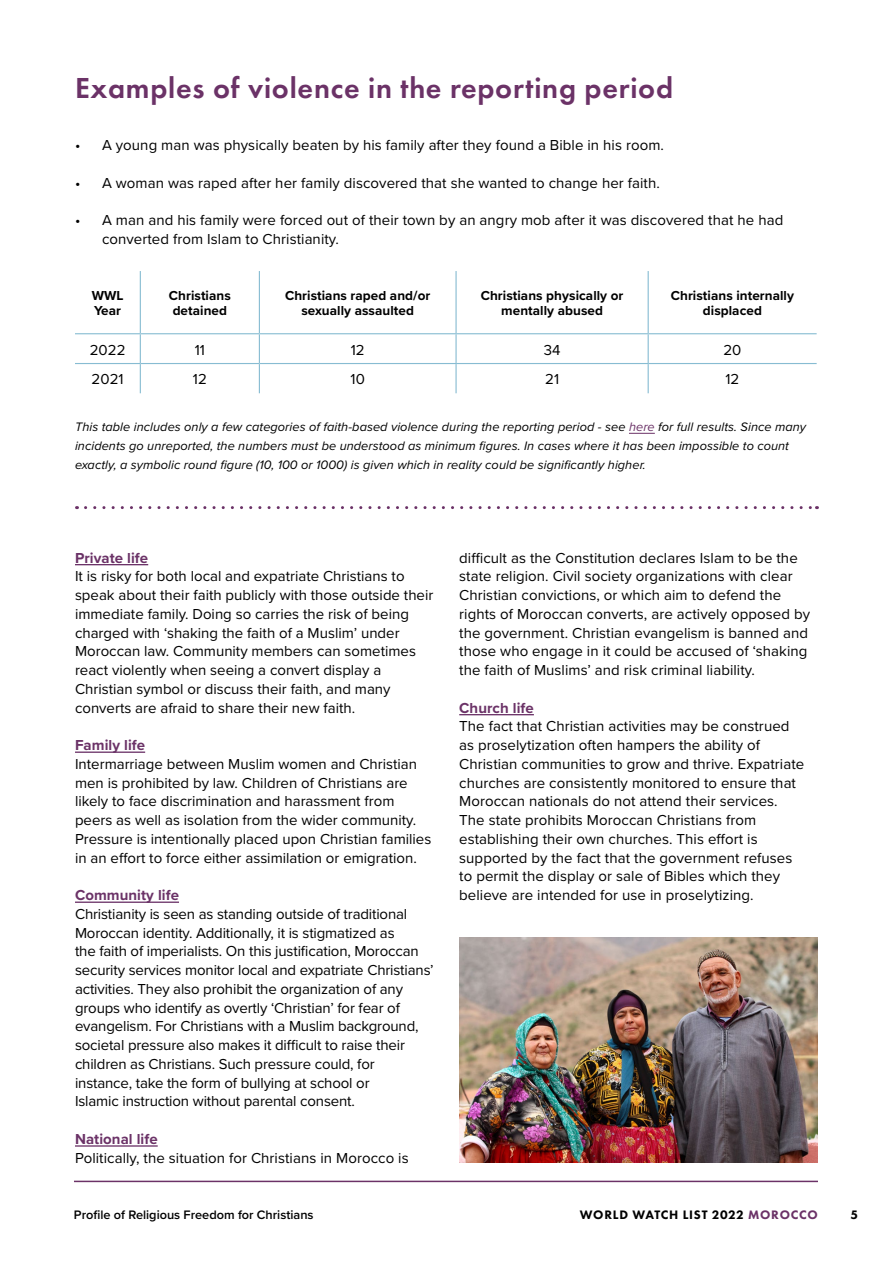
<style>
.page{position:relative;width:893px;height:1263px;background:#fff}
.page>*{position:absolute;margin:0;border:0;box-sizing:border-box;transform-origin:0 0}
.t1{font:600 30px "Futura PT";letter-spacing:.025em;color:#6b3267}
.t2{font:15px/18.8px "Proxima Nova";color:#000}
.t3{font:700 15px "Proxima Nova";letter-spacing:.005em;color:#6b3267}
.t4{font:700 13.5px/15px "Proxima Nova";letter-spacing:.005em;color:#000;text-align:center}
.t5{font:italic 12.75px/18.8px "Proxima Nova";letter-spacing:.005em;color:#000}
.t6{font:600 12.75px "Proxima Nova";color:#000}
.t7{font:800 12.75px "Futura PT";letter-spacing:.06em;color:#000}
.s1{color:#6b3267}
</style>
<div class="page">
<hr style="left:74px;top:1181px;width:744px;height:1px;background:#6b3267">
<svg style="left:629px;top:433px;width:26px;height:1px"></svg>
<hr style="left:75px;top:564px;width:73px;height:1px;background:#6b3267">
<hr style="left:75px;top:751px;width:70px;height:2px;background:#6b3267">
<hr style="left:75px;top:901px;width:104px;height:2px;background:#6b3267">
<hr style="left:75px;top:1145px;width:83px;height:2px;background:#6b3267">
<hr style="left:459px;top:714px;width:75px;height:1px;background:#6b3267">
<hr style="left:140px;top:271px;width:1px;height:62px;background:#87bcd2">
<hr style="left:259px;top:271px;width:1px;height:62px;background:#87bcd2">
<hr style="left:455px;top:271px;width:2px;height:62px;background:#87bcd2">
<hr style="left:648px;top:271px;width:1px;height:62px;background:#87bcd2">
<hr style="left:75px;top:333px;width:65px;height:1px;background:#87bcd2">
<hr style="left:140px;top:333px;width:119px;height:1px;background:#87bcd2">
<hr style="left:259px;top:333px;width:197px;height:1px;background:#87bcd2">
<hr style="left:456px;top:333px;width:192px;height:1px;background:#87bcd2">
<hr style="left:455px;top:334px;width:2px;height:29px;background:#87bcd2">
<hr style="left:648px;top:333px;width:169px;height:1px;background:#87bcd2">
<hr style="left:75px;top:363px;width:65px;height:1px;background:#87bcd2">
<hr style="left:140px;top:363px;width:119px;height:1px;background:#87bcd2">
<svg style="left:140px;top:334px;width:1px;height:59px"></svg>
<hr style="left:259px;top:363px;width:197px;height:1px;background:#87bcd2">
<svg style="left:259px;top:334px;width:1px;height:59px"></svg>
<hr style="left:456px;top:363px;width:192px;height:1px;background:#87bcd2">
<hr style="left:455px;top:364px;width:2px;height:29px;background:#87bcd2">
<hr style="left:648px;top:363px;width:169px;height:1px;background:#87bcd2">
<svg style="left:648px;top:334px;width:1px;height:59px"></svg>
<svg style="left:86px;top:506px;width:731px;height:3px"></svg>
<img style="left:459px;top:938px;width:359px;height:225px">
<h1 class="t1" style="left:75px;top:69px;width:600px">Examples of violence in the reporting period</h1>
<p class="t2" style="left:75px;top:135px;width:590px">• A young man was physically beaten by his family after they found a Bible in his room.</p>
<p class="t2" style="left:75px;top:172px;width:586px">• A woman was raped after her family discovered that she wanted to change her faith.</p>
<p class="t2" style="left:102px;top:210px;width:683px;text-indent:-27px">• A man and his family were forced out of their town by an angry mob after it was discovered that he had converted from Islam to Christianity.</p>
<p class="t4" style="left:92px;top:288px;width:33px;text-align:left">WWL<br>Year</p>
<p class="t4" style="left:169px;top:288px;width:63px;text-align:left">Christians detained</p>
<p class="t4" style="left:285px;top:288px;width:147px">Christians raped and/or sexually assaulted</p>
<p class="t4" style="left:481px;top:288px;width:144px">Christians physically or mentally abused</p>
<p class="t4" style="left:671px;top:288px;width:125px">Christians internally displaced</p>
<p class="t2" style="left:90px;top:339px;width:37px">2022</p>
<p class="t2" style="left:195px;top:339px;width:12px">11</p>
<p class="t2" style="left:351px;top:339px;width:15px">12</p>
<p class="t2" style="left:544px;top:339px;width:18px">34</p>
<p class="t2" style="left:723px;top:339px;width:20px">20</p>
<p class="t2" style="left:92px;top:369px;width:34px">2021</p>
<p class="t2" style="left:193px;top:369px;width:15px">12</p>
<p class="t2" style="left:351px;top:369px;width:16px">10</p>
<p class="t2" style="left:545px;top:369px;width:15px">21</p>
<p class="t2" style="left:725px;top:369px;width:15px">12</p>
<p class="t5" style="left:75px;top:417px;width:733px">This table includes only a few categories of faith-based violence during the reporting period - see <span class="s1">here</span> for full results. Since many incidents go unreported, the numbers must be understood as minimum figures. In cases where it has been impossible to count exactly, a symbolic round figure (10, 100 or 1000) is given which in reality could be significantly higher.</p>
<p class="t3" style="left:75px;top:546px;width:75px">Private life</p>
<p class="t2" style="left:75px;top:566px;width:360px">It is risky for both local and expatriate Christians to speak about their faith publicly with those outside their immediate family. Doing so carries the risk of being charged with ‘shaking the faith of a Muslim’ under Moroccan law. Community members can sometimes react violently when seeing a convert display a Christian symbol or discuss their faith, and many converts are afraid to share their new faith.</p>
<p class="t3" style="left:75px;top:734px;width:72px">Family life</p>
<p class="t2" style="left:75px;top:754px;width:358px">Intermarriage between Muslim women and Christian men is prohibited by law. Children of Christians are likely to face discrimination and harassment from peers as well as isolation from the wider community.<br>Pressure is intentionally placed upon Christian families in an effort to force either assimilation or emigration.</p>
<p class="t3" style="left:75px;top:884px;width:106px">Community life</p>
<p class="t2" style="left:75px;top:904px;width:360px">Christianity is seen as standing outside of traditional Moroccan identity. Additionally, it is stigmatized as<br>the faith of imperialists. On this justification, Moroccan security services monitor local and expatriate Christians’ activities. They also prohibit the organization of any groups who identify as overtly ‘Christian’ for fear of evangelism. For Christians with a Muslim background, societal pressure also makes it difficult to raise their children as Christians. Such pressure could, for instance, take the form of bullying at school or<br>Islamic instruction without parental consent.</p>
<p class="t3" style="left:75px;top:1128px;width:84px">National life</p>
<p class="t2" style="left:75px;top:1147px;width:335px">Politically, the situation for Christians in Morocco is</p>
<p class="t2" style="left:459px;top:547px;width:352px">difficult as the Constitution declares Islam to be the state religion. Civil society organizations with clear Christian convictions, or which aim to defend the rights of Moroccan converts, are actively opposed by the government. Christian evangelism is banned and those who engage in it could be accused of ‘shaking the faith of Muslims’ and risk criminal liability.</p>
<p class="t3" style="left:459px;top:696px;width:76px">Church life</p>
<p class="t2" style="left:459px;top:716px;width:346px">The fact that Christian activities may be construed as proselytization often hampers the ability of Christian communities to grow and thrive. Expatriate churches are consistently monitored to ensure that Moroccan nationals do not attend their services.<br>The state prohibits Moroccan Christians from establishing their own churches. This effort is supported by the fact that the government refuses to permit the display or sale of Bibles which they believe are intended for use in proselytizing.</p>
<p class="t6" style="left:74px;top:1205px;width:241px">Profile of Religious Freedom for Christians</p>
<p class="t7" style="left:580px;top:1207px;width:240px">WORLD WATCH LIST 2022 <span class="s1">MOROCCO</span></p>
<p class="t7" style="left:850px;top:1207px;width:9px">5</p>
</div>
